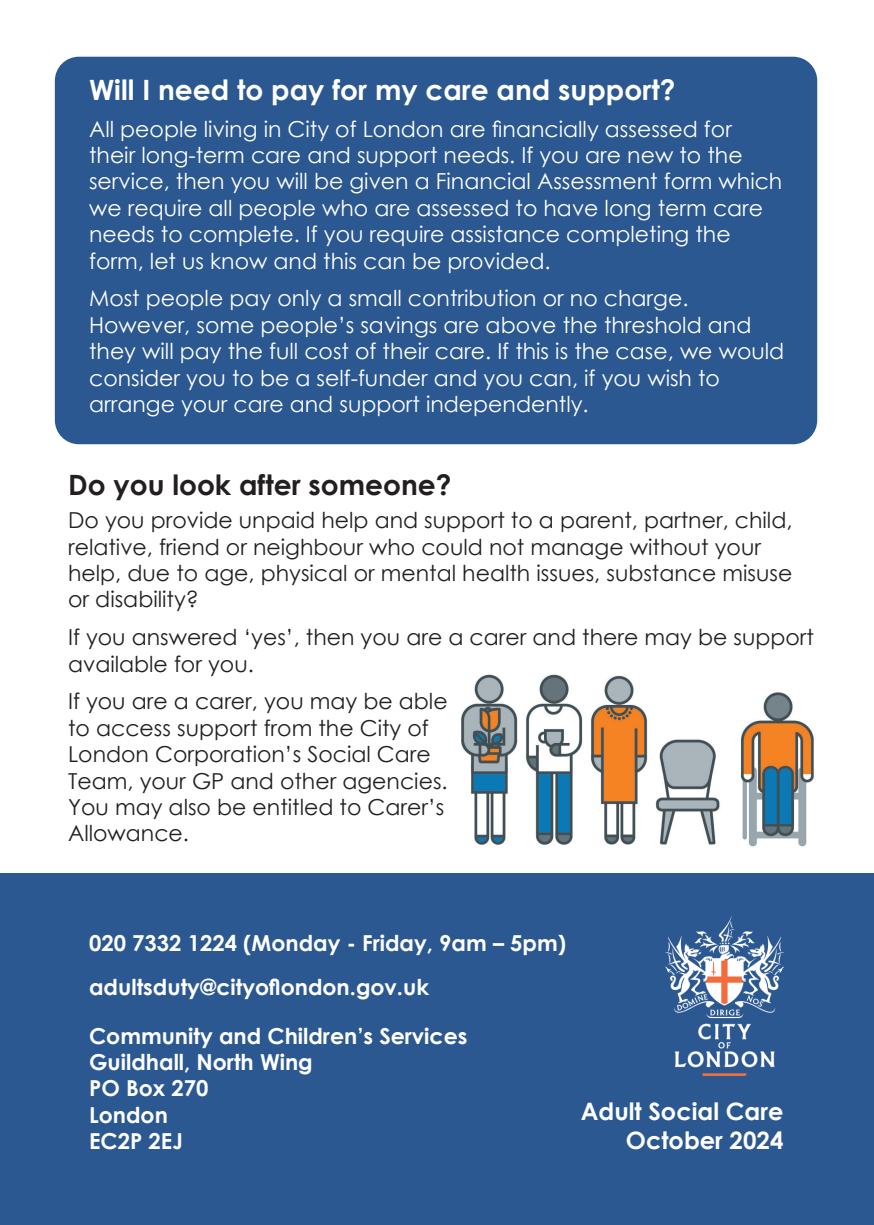
<style>
.page{position:relative;width:874px;height:1225px;background:#fff}
.page>*{position:absolute;margin:0;border:0;box-sizing:border-box;transform-origin:0 0}
.t1{font:700 28px "Century Gothic";color:#fff}
.t2{font:700 28px "Century Gothic";color:#231f20}
.t3{font:700 24px "Century Gothic";color:#fff}
.t4{font:22px/26.4px "Century Gothic";color:#fff}
.t5{font:22px/26.4px "Century Gothic";color:#231f20}
.t6{font:700 22px/26.4px "Century Gothic";color:#fff}
</style>
<div class="page">
<div style="left:0;top:873px;width:873px;height:352px;background:#2b5891"></div>
<div style="left:55px;top:57px;width:761px;height:387px;background:#2b5891;border-radius:24px"></div>
<img style="left:461px;top:674px;width:353px;height:173px">
<img style="left:665px;top:916px;width:118px;height:159px">
<h3 class="t1" style="left:89px;top:69px;width:587px">Will I need to pay for my care and support?</h3>
<p class="t4" style="left:89px;top:115px;width:644px">All people living in City of London are financially assessed for</p>
<p class="t4" style="left:89px;top:141px;width:694px">their long-term care and support needs. If you are new to the service, then you will be given a Financial Assessment form which we require all people who are assessed to have long term care needs to complete. If you require assistance completing the form, let us know and this can be provided.</p>
<p class="t4" style="left:89px;top:285px;width:696px">Most people pay only a small contribution or no charge.<br>However, some people’s savings are above the threshold and they will pay the full cost of their care. If this is the case, we would consider you to be a self-funder and you can, if you wish to arrange your care and support independently.</p>
<h3 class="t2" style="left:68px;top:464px;width:385px">Do you look after someone?</h3>
<p class="t5" style="left:68px;top:507px;width:725px">Do you provide unpaid help and support to a parent, partner, child, relative, friend or neighbour who could not manage without your help, due to age, physical or mental health issues, substance misuse or disability?</p>
<p class="t5" style="left:68px;top:623px;width:747px">If you answered ‘yes’, then you are a carer and there may be support available for you.</p>
<p class="t5" style="left:68px;top:688px;width:381px">If you are a carer, you may be able to access support from the City of<br>London Corporation’s Social Care<br>Team, your GP and other agencies.<br>You may also be entitled to Carer’s<br>Allowance.</p>
<p class="t6" style="left:89px;top:929px;width:478px">020 7332 1224 (Monday - Friday, 9am – 5pm)</p>
<p class="t6" style="left:89px;top:972px;width:341px">adultsduty@cityoflondon.gov.uk</p>
<p class="t6" style="left:89px;top:1021px;width:379px">Community and Children’s Services<br>Guildhall, North Wing</p>
<p class="t6" style="left:89px;top:1074px;width:121px">PO Box 270</p>
<p class="t6" style="left:89px;top:1100px;width:80px">London</p>
<p class="t3" style="left:580px;top:1093px;width:204px">Adult Social Care</p>
<p class="t6" style="left:89px;top:1127px;width:95px">EC2P 2EJ</p>
<p class="t3" style="left:625px;top:1122px;width:159px">October 2024</p>
</div>
